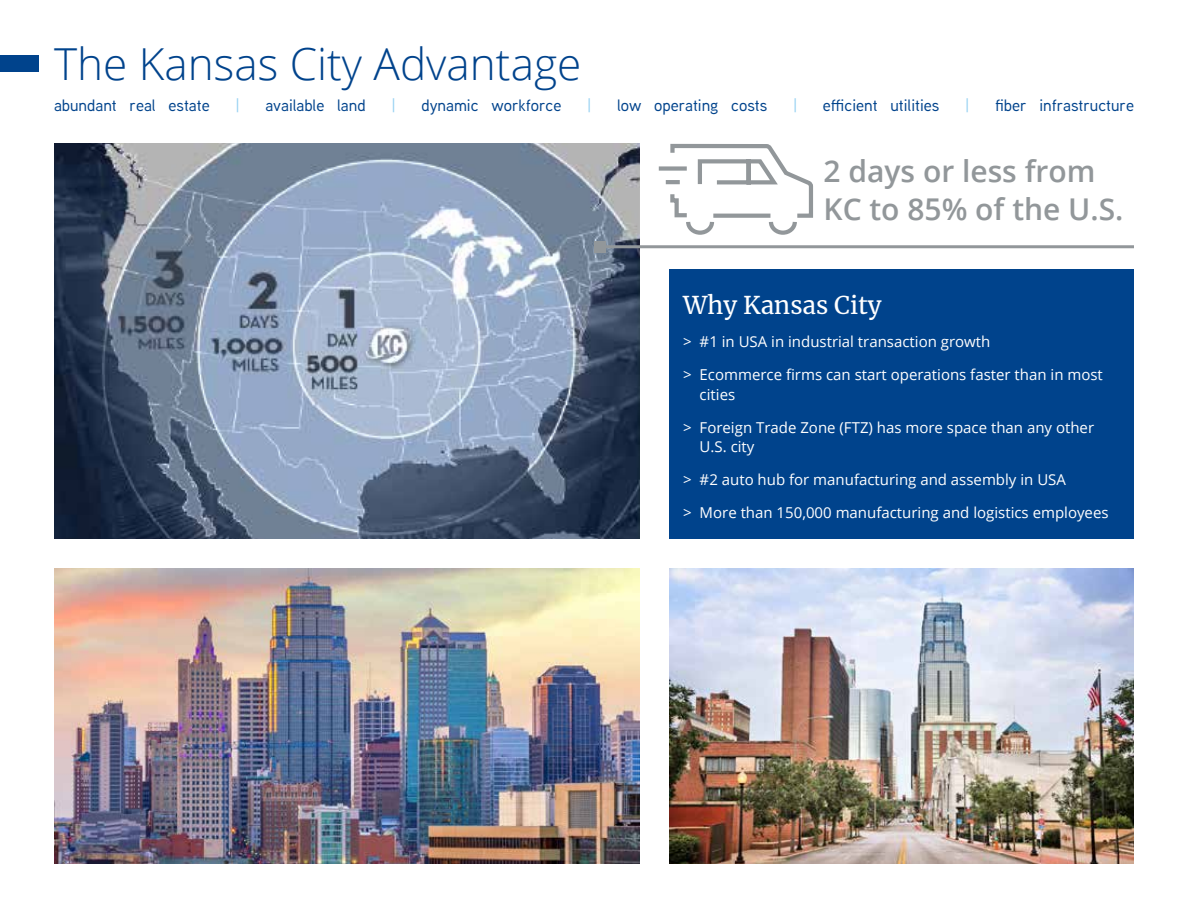
<style>
.page{position:relative;width:1188px;height:918px;background:#fff}
.page>*{position:absolute;margin:0;border:0;box-sizing:border-box;transform-origin:0 0}
.t1{font:300 44.1px "Open Sans";color:#00438c}
.t2{font:600 30px/37.5px "Open Sans";color:#92979a}
.t3{font:24.3px "Merriweather";color:#fff}
.t4{font:500 16.5px "Aaux Next";color:#00438c}
.t5{font:500 16.5px "Aaux Next";color:#96d1f2}
.t6{font:15px/19.5px "Open Sans";color:#fff}
</style>
<div class="page">
<div style="left:0;top:55px;width:39px;height:16px;background:#00438c"></div>
<img style="left:54px;top:144px;width:586px;height:395px">
<svg style="left:658px;top:143px;width:155px;height:92px"></svg>
<hr style="left:600px;top:245px;width:534px;height:3px;background:#92979a">
<div style="left:594px;top:241px;width:12px;height:12px;background:#92979a"></div>
<img style="left:54px;top:569px;width:586px;height:295px">
<img style="left:670px;top:569px;width:464px;height:295px">
<div style="left:670px;top:269px;width:464px;height:270px;background:#00438c"></div>
<h1 class="t1" style="left:54px;top:34px;width:529px">The Kansas City Advantage</h1>
<p class="t4" style="left:54px;top:94px;width:157px">abundant real estate</p>
<p class="t5" style="left:235px;top:94px;width:6px">|</p>
<p class="t4" style="left:265px;top:94px;width:102px">available land</p>
<p class="t5" style="left:391px;top:94px;width:6px">|</p>
<p class="t4" style="left:421px;top:94px;width:142px">dynamic workforce</p>
<p class="t5" style="left:587px;top:94px;width:6px">|</p>
<p class="t4" style="left:617px;top:94px;width:152px">low operating costs</p>
<p class="t5" style="left:793px;top:94px;width:6px">|</p>
<p class="t4" style="left:823px;top:94px;width:118px">efficient utilities</p>
<p class="t5" style="left:965px;top:94px;width:6px">|</p>
<p class="t4" style="left:995px;top:94px;width:140px">fiber infrastructure</p>
<h2 class="t2" style="left:824px;top:152px;width:302px">2 days or less from<br>KC to 85% of the U.S.</h2>
<h3 class="t3" style="left:683px;top:288px;width:200px">Why Kansas City</h3>
<p class="t6" style="left:683px;top:332px;width:309px">&gt; #1 in USA in industrial transaction growth</p>
<p class="t6" style="left:700px;top:365px;width:405px;text-indent:-16px">&gt; Ecommerce firms can start operations faster than in most cities</p>
<p class="t6" style="left:700px;top:417px;width:396px;text-indent:-16px">&gt; Foreign Trade Zone (FTZ) has more space than any other<br>U.S. city</p>
<p class="t6" style="left:683px;top:470px;width:384px">&gt; #2 auto hub for manufacturing and assembly in USA</p>
<p class="t6" style="left:683px;top:503px;width:427px">&gt; More than 150,000 manufacturing and logistics employees</p>
</div>
